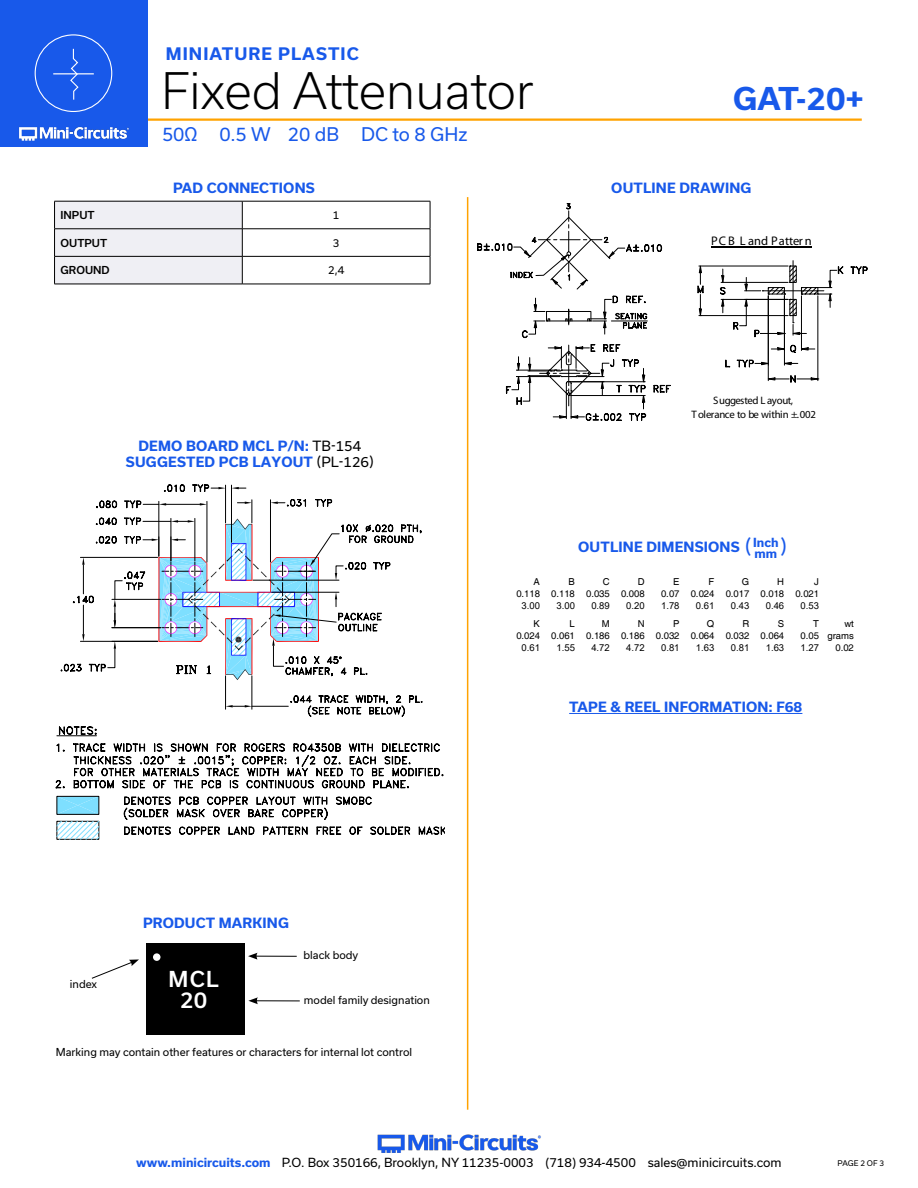
<style>
.page{position:relative;width:918px;height:1188px;background:#fff}
.page>*{position:absolute;margin:0;border:0;box-sizing:border-box;transform-origin:0 0}
.t1{font:300 48px "Usual";color:#000}
.t2{font:700 30px "Usual";color:#1859ea}
.Eyebrow{font:500 21px "Usual";color:#fff}
.Blue_Headers{font:19.5px "Usual";color:#1859ea}
.t3{font:18px "Usual";color:#1859ea}
.t4{font:700 16.5px "Usual";letter-spacing:.065em;color:#1859ea}
.Blue_Headers-2{font:700 13.5px "Usual";letter-spacing:.015em;color:#1859ea}
.Demo_Board{font:700 13.5px "Usual";letter-spacing:.015em;color:#1859ea}
.t5{font:12.45px "Myriad";letter-spacing:.015em;color:#000}
.t6{font:12px "Usual";color:#000}
.Blue_Headers-3{font:700 12px "Usual";color:#1859ea}
.t7{font:10.8px/13.4px "Myriad";letter-spacing:-.03em;color:#000;text-align:center}
.Figure_text{font:10.5px "Usual";color:#000}
.Product_Marking_Copy{font:10.5px "Usual";color:#000}
.Table_Header_Left_Justified{font:500 10.5px "Usual";color:#000}
.Table_Body_Center{font:10.5px "Usual";color:#000}
.t8{font:9.45px "Helvetica";letter-spacing:-.01em;color:#000}
.t9{font:9.45px "Arial";color:#000}
.t10{font:7.5px "Usual";color:#000}
.s1{font-weight:400;color:#000}
.s2{font-weight:700;color:#1859ea}
</style>
<div class="page">
<hr style="left:917px;top:0;width:1px;height:147px;background:#1859ea">
<hr style="left:129px;top:118px;width:733px;height:3px;background:#ffa300">
<div style="left:0;top:0;width:147px;height:147px;background:#1859ea"></div>
<img style="left:19px;top:126px;width:110px;height:15px">
<div style="left:35px;top:34px;width:77px;height:78px;border:1px solid #fff;border-radius:50%"></div>
<hr style="left:53px;top:73px;width:41px;height:1px;background:#fff">
<svg style="left:69px;top:48px;width:10px;height:52px"></svg>
<img style="left:377px;top:1134px;width:164px;height:19px">
<hr style="left:242px;top:201px;width:188px;height:1px;background:#000">
<hr style="left:242px;top:229px;width:188px;height:1px;background:#000">
<hr style="left:242px;top:256px;width:188px;height:1px;background:#000">
<svg style="left:54px;top:201px;width:189px;height:83px"></svg>
<svg style="left:430px;top:201px;width:1px;height:83px"></svg>
<hr style="left:54px;top:284px;width:188px;height:1px;background:#000">
<hr style="left:242px;top:284px;width:188px;height:1px;background:#000">
<div style="left:146px;top:944px;width:98px;height:91px;background:#000"></div>
<hr style="left:255px;top:956px;width:42px;height:1px;background:#000">
<svg style="left:248px;top:953px;width:10px;height:7px"></svg>
<hr style="left:255px;top:1000px;width:45px;height:1px;background:#000">
<svg style="left:248px;top:997px;width:10px;height:7px"></svg>
<svg style="left:91px;top:959px;width:48px;height:20px"></svg>
<hr style="left:467px;top:197px;width:1px;height:913px;background:#ffa300">
<hr style="left:569px;top:713px;width:233px;height:1px;background:#1859ea">
<svg style="left:56px;top:726px;width:389px;height:114px"></svg>
<svg style="left:61px;top:499px;width:361px;height:218px"></svg>
<hr style="left:225px;top:485px;width:1px;height:38px;background:#000">
<hr style="left:231px;top:485px;width:1px;height:57px;background:#000">
<svg style="left:164px;top:484px;width:82px;height:8px"></svg>
<svg style="left:477px;top:203px;width:391px;height:218px"></svg>
<div style="left:705px;top:230px;width:117px;height:25px;background:#fff"></div>
<hr style="left:711px;top:247px;width:101px;height:1px;background:#000">
<div style="left:678px;top:391px;width:152px;height:30px;background:#fff"></div>
<div style="left:153px;top:953px;width:7px;height:8px;background:#fff;border-radius:50%"></div>
<h3 class="t4" style="left:166px;top:45px;width:194px">MINIATURE PLASTIC</h3>
<h1 class="t1" style="left:161px;top:63px;width:374px">Fixed Attenuator</h1>
<h3 class="t3" style="left:162px;top:124px;width:307px">50Ω 0.5 W 20 dB DC to 8 GHz</h3>
<h2 class="t2" style="left:733px;top:81px;width:132px">GAT-20+</h2>
<p class="Blue_Headers-2" style="left:173px;top:180px;width:143px">PAD CONNECTIONS</p>
<p class="Blue_Headers-2" style="left:611px;top:180px;width:142px">OUTLINE DRAWING</p>
<p class="Table_Header_Left_Justified" style="left:61px;top:209px;width:36px">INPUT</p>
<p class="Table_Body_Center" style="left:333px;top:209px;width:8px">1</p>
<p class="Table_Header_Left_Justified" style="left:61px;top:237px;width:48px">OUTPUT</p>
<p class="Table_Body_Center" style="left:333px;top:237px;width:8px">3</p>
<p class="Table_Header_Left_Justified" style="left:61px;top:264px;width:51px">GROUND</p>
<p class="Table_Body_Center" style="left:328px;top:264px;width:18px">2,4</p>
<p class="Demo_Board" style="left:138px;top:438px;width:224px">DEMO BOARD MCL P/N: <span class="s1">TB-154</span></p>
<p class="Demo_Board" style="left:126px;top:454px;width:249px">SUGGESTED PCB LAYOUT <span class="s1">(PL-126)</span></p>
<p class="Product_Marking_Copy" style="left:70px;top:978px;width:29px">index</p>
<p class="Blue_Headers-2" style="left:143px;top:915px;width:147px">PRODUCT MARKING</p>
<p class="Product_Marking_Copy" style="left:304px;top:949px;width:56px">black body</p>
<p class="Eyebrow" style="left:169px;top:967px;width:52px">MCL</p>
<p class="Eyebrow" style="left:180px;top:988px;width:28px">20</p>
<p class="Product_Marking_Copy" style="left:304px;top:994px;width:128px">model family designation</p>
<p class="Figure_text" style="left:56px;top:1046px;width:358px">Marking may contain other features or characters for internal lot control</p>
<p class="t5" style="left:711px;top:235px;width:102px">PCB L and Pattern</p>
<p class="t7" style="left:691px;top:394px;width:126px">Suggested L ayout,<br>Tolerance to be within ±.002</p>
<p class="Blue_Headers-2" style="left:578px;top:539px;width:163px">OUTLINE DIMENSIONS</p>
<p class="Blue_Headers" style="left:745px;top:536px;width:8px">(</p>
<p class="Blue_Headers-3" style="left:753px;top:536px;width:27px">Inch</p>
<p class="Blue_Headers" style="left:780px;top:536px;width:8px">)</p>
<p class="Blue_Headers-3" style="left:755px;top:547px;width:24px">mm</p>
<p class="t8" style="left:534px;top:576px;width:8px">A</p>
<p class="t8" style="left:568px;top:576px;width:8px">B</p>
<p class="t8" style="left:603px;top:576px;width:8px">C</p>
<p class="t8" style="left:638px;top:576px;width:8px">D</p>
<p class="t8" style="left:673px;top:576px;width:8px">E</p>
<p class="t8" style="left:708px;top:576px;width:7px">F</p>
<p class="t8" style="left:742px;top:576px;width:9px">G</p>
<p class="t8" style="left:777px;top:576px;width:8px">H</p>
<p class="t8" style="left:814px;top:576px;width:6px">J</p>
<p class="t8" style="left:516px;top:588px;width:130px">0.118 0.118 0.035 0.008</p>
<p class="t8" style="left:661px;top:588px;width:159px">0.07 0.024 0.017 0.018 0.021</p>
<p class="t9" style="left:522px;top:599px;width:20px">3.00</p>
<p class="t9" style="left:556px;top:599px;width:20px">3.00</p>
<p class="t9" style="left:591px;top:599px;width:20px">0.89</p>
<p class="t9" style="left:626px;top:599px;width:20px">0.20</p>
<p class="t9" style="left:661px;top:599px;width:20px">1.78</p>
<p class="t9" style="left:696px;top:599px;width:20px">0.61</p>
<p class="t9" style="left:731px;top:599px;width:20px">0.43</p>
<p class="t9" style="left:766px;top:599px;width:20px">0.46</p>
<p class="t9" style="left:801px;top:599px;width:20px">0.53</p>
<p class="t8" style="left:534px;top:618px;width:8px">K</p>
<p class="t8" style="left:570px;top:618px;width:7px">L</p>
<p class="t8" style="left:602px;top:618px;width:9px">M</p>
<p class="t8" style="left:638px;top:618px;width:8px">N</p>
<p class="t8" style="left:673px;top:618px;width:8px">P</p>
<p class="t8" style="left:707px;top:618px;width:9px">Q</p>
<p class="t8" style="left:742px;top:618px;width:8px">R</p>
<p class="t8" style="left:778px;top:618px;width:8px">S</p>
<p class="t8" style="left:813px;top:618px;width:7px">T</p>
<p class="t8" style="left:844px;top:618px;width:11px">wt</p>
<p class="t8" style="left:516px;top:630px;width:269px">0.024 0.061 0.186 0.186 0.032 0.064 0.032 0.064</p>
<p class="t8" style="left:801px;top:630px;width:55px">0.05 grams</p>
<p class="t9" style="left:522px;top:641px;width:20px">0.61</p>
<p class="t9" style="left:556px;top:641px;width:20px">1.55</p>
<p class="t9" style="left:591px;top:641px;width:20px">4.72</p>
<p class="t9" style="left:626px;top:641px;width:20px">4.72</p>
<p class="t9" style="left:661px;top:641px;width:20px">0.81</p>
<p class="t9" style="left:696px;top:641px;width:20px">1.63</p>
<p class="t9" style="left:731px;top:641px;width:20px">0.81</p>
<p class="t9" style="left:766px;top:641px;width:20px">1.63</p>
<p class="t9" style="left:801px;top:641px;width:20px">1.27</p>
<p class="t8" style="left:836px;top:642px;width:20px">0.02</p>
<p class="Blue_Headers-2" style="left:569px;top:699px;width:235px">TAPE &amp; REEL INFORMATION: F68</p>
<p class="t6" style="left:136px;top:1156px;width:647px"><span class="s2">www.minicircuits.com</span> P.O. Box 350166, Brooklyn, NY 11235-0003 (718) 934-4500 sales@minicircuits.com</p>
<p class="t10" style="left:838px;top:1159px;width:48px">PAGE 2 OF 3</p>
</div>
